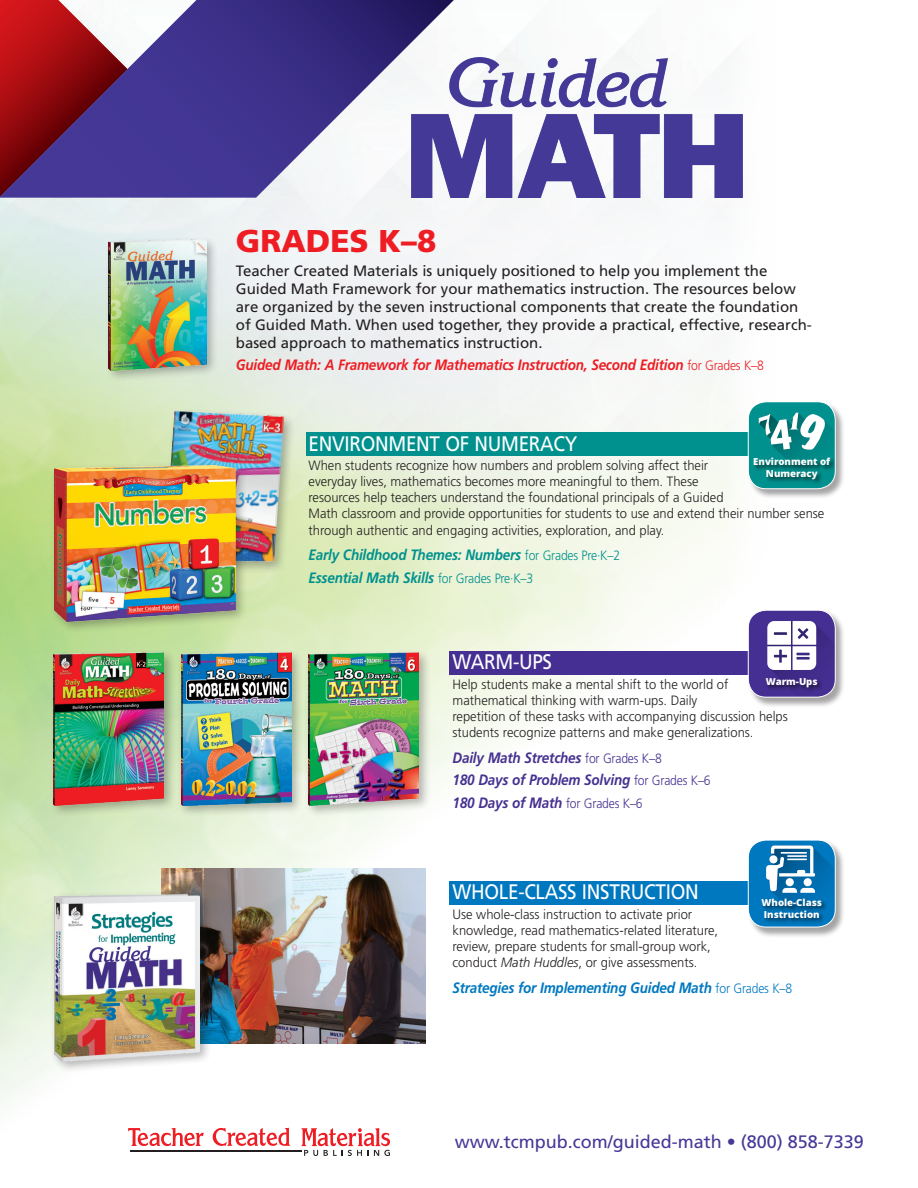
<style>
.page{position:relative;width:918px;height:1188px;background:#fff}
.page>*{position:absolute;margin:0;border:0;box-sizing:border-box;transform-origin:0 0}
.t1{font:900 31.5px "Frutiger LT Std";color:#ee1d23}
.t2{font:21px "Frutiger LT Std";letter-spacing:-.015em;color:#fff;scale:.9 1}
.t3{font:18px "Frutiger LT Std";color:#453897}
.t4{font:15px/18px "Frutiger LT Std";color:#231f20}
.t5{font:italic 700 15px/22.5px "Frutiger LT Std";letter-spacing:-.015em;color:#463191;scale:.9 1}
.t6{font:italic 700 15px/22.5px "Frutiger LT Std";letter-spacing:-.015em;color:#00918e;scale:.9 1}
.t7{font:italic 700 15px "Frutiger LT Std";letter-spacing:-.015em;color:#ee1d23;scale:.9 1}
.t8{font:italic 700 15px "Frutiger LT Std";letter-spacing:-.015em;color:#0078c0;scale:.9 1}
.t9{font:300 13.5px/16.2px "Frutiger LT Std";color:#231f20;scale:.96 1}
.t10{font:800 9.6px/11.6px "Open Sans";color:#fff}
.s1{font-weight:300;font-style:normal;font-size:13.5px}
.s2{font-weight:400;font-style:normal;font-size:21px;color:#fff}
.s3{font-style:italic}
</style>
<div class="page">
<img style="left:0;top:46px;width:743px;height:1106px">
<svg style="left:0;top:0;width:485px;height:198px"></svg>
<img style="left:161px;top:868px;width:264px;height:176px">
<div style="left:306px;top:432px;width:528px;height:24px;background:#00918e"></div>
<div style="left:450px;top:651px;width:384px;height:24px;background:#452f92"></div>
<div style="left:450px;top:881px;width:384px;height:24px;background:#0078c0"></div>
<div style="left:105px;top:236px;width:114px;height:147px;background:#231f20;opacity:.33"></div>
<img style="left:109px;top:240px;width:97px;height:130px">
<div style="left:160px;top:407px;width:136px;height:167px;background:#231f20;opacity:.33"></div>
<img style="left:164px;top:409px;width:120px;height:160px">
<div style="left:50px;top:649px;width:127px;height:169px;background:#231f20;opacity:.33"></div>
<img style="left:54px;top:653px;width:110px;height:153px">
<div style="left:177px;top:649px;width:127px;height:169px;background:#231f20;opacity:.33"></div>
<img style="left:181px;top:653px;width:110px;height:153px">
<div style="left:304px;top:649px;width:127px;height:169px;background:#231f20;opacity:.33"></div>
<img style="left:308px;top:653px;width:110px;height:153px">
<div style="left:50px;top:890px;width:162px;height:183px;background:#231f20;opacity:.33"></div>
<img style="left:54px;top:895px;width:145px;height:166px">
<svg style="left:213px;top:1128px;width:77px;height:18px"></svg>
<svg style="left:128px;top:1128px;width:76px;height:18px"></svg>
<svg style="left:302px;top:1128px;width:88px;height:28px"></svg>
<hr style="left:130px;top:1150px;width:172px;height:1px;background:#231f20">
<div style="left:747px;top:610px;width:98px;height:98px;background:#231f20;opacity:.41"></div>
<svg style="left:748px;top:610px;width:87px;height:87px"></svg>
<img style="left:763px;top:673px;width:63px;height:22px">
<div style="left:748px;top:610px;width:88px;height:88px;border:1px solid #fff;border-radius:18px"></div>
<div style="left:747px;top:840px;width:98px;height:98px;background:#231f20;opacity:.41"></div>
<svg style="left:748px;top:840px;width:87px;height:87px"></svg>
<div style="left:748px;top:840px;width:88px;height:87px;border:1px solid #fff;border-radius:18px"></div>
<div style="left:747px;top:402px;width:98px;height:98px;background:#231f20;opacity:.41"></div>
<svg style="left:748px;top:402px;width:87px;height:87px"></svg>
<img style="left:750px;top:454px;width:85px;height:34px">
<div style="left:748px;top:401px;width:88px;height:88px;border:1px solid #fff;border-radius:18px"></div>
<div style="left:50px;top:461px;width:198px;height:173px;background:#231f20;opacity:.33"></div>
<img style="left:54px;top:465px;width:182px;height:157px">
<img style="left:412px;top:58px;width:330px;height:140px">
<h1 class="t1" style="left:236px;top:222px;width:202px">GRADES K–8</h1>
<p class="t4" style="left:236px;top:262px;width:577px">Teacher Created Materials is uniquely positioned to help you implement the Guided Math Framework for your mathematics instruction. The resources below are organized by the seven instructional components that create the foundation of Guided Math. When used together, they provide a practical, effective, research&shy;based approach to mathematics instruction.</p>
<p class="t7" style="left:236px;top:356px;width:588px">Guided Math: A Framework for Mathematics Instruction, Second Edition <span class="s1">for Grades K–8</span></p>
<h2 class="t2" style="left:309px;top:431px;width:300px">ENVIRONMENT OF NUMERACY</h2>
<p class="t9" style="left:309px;top:457px;width:539px">When students recognize how numbers and problem solving affect their<br>everyday lives, mathematics becomes more meaningful to them. These<br>resources help teachers understand the foundational principals of a Guided<br>Math classroom and provide opportunities for students to use and extend their number sense through authentic and engaging activities, exploration, and play.</p>
<p class="t6" style="left:309px;top:544px;width:348px">Early Childhood Themes: Numbers <span class="s1">for Grades Pre·K–2<br></span>Essential Math Skills <span class="s1">for Grades Pre·K–3</span></p>
<p class="t10" style="left:753px;top:456px;width:79px;text-align:center">Environment of<br>Numeracy</p>
<h2 class="t2" style="left:453px;top:650px;width:112px">WARM-UPS</h2>
<p class="t9" style="left:453px;top:676px;width:351px">Help students make a mental shift to the world of mathematical thinking with warm-ups. Daily<br>repetition of these tasks with accompanying discussion helps students recognize patterns and make generalizations.</p>
<p class="t5" style="left:453px;top:746px;width:351px">Daily Math Stretches <span class="s1">for Grades K–8<br></span>180 Days of Problem Solving <span class="s1">for Grades K–6<br></span>180 Days of Math <span class="s1">for Grades K–6</span><span class="s2">CONFERENCES</span></p>
<p class="t10" style="left:766px;top:675px;width:53px">Warm-Ups</p>
<h2 class="t2" style="left:453px;top:880px;width:275px">WHOLE-CLASS INSTRUCTION</h2>
<p class="t9" style="left:453px;top:906px;width:278px">Use whole-class instruction to activate prior knowledge, read mathematics-related literature, review, prepare students for small-group work, conduct <span class="s3">Math Huddles</span>, or give assessments.</p>
<p class="t8" style="left:453px;top:979px;width:379px">Strategies for Implementing Guided Math <span class="s1">for Grades K–8</span></p>
<p class="t10" style="left:761px;top:896px;width:62px">Whole-Class<br>Instruction</p>
<h3 class="t3" style="left:455px;top:1132px;width:411px">www.tcmpub.com/guided-math • (800) 858-7339</h3>
</div>
